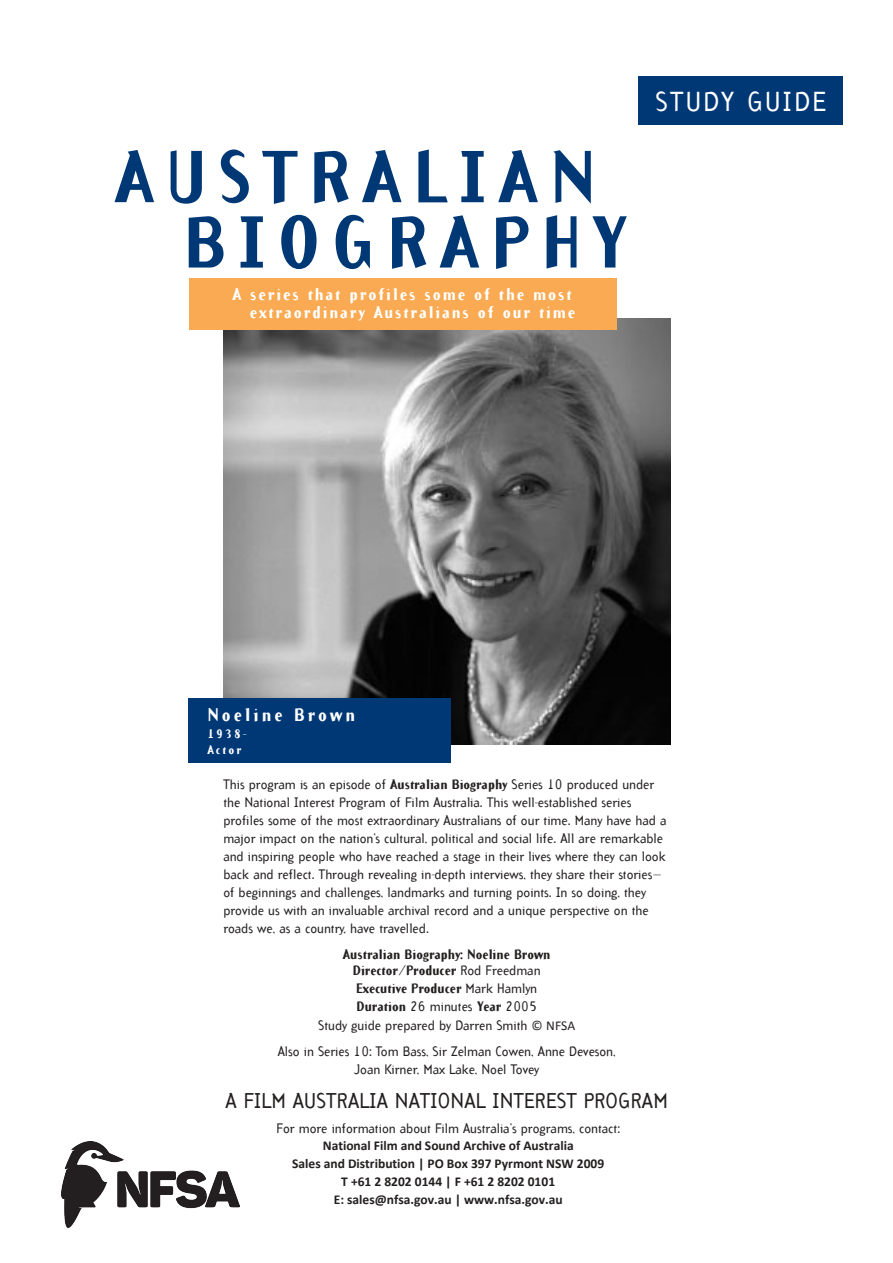
<style>
.page{position:relative;width:893px;height:1263px;background:#fff}
.page>*{position:absolute;margin:0;border:0;box-sizing:border-box;transform-origin:0 0}
.t1{font:700 72px/65.4px "Arbitrary";letter-spacing:.17em;color:#003876}
.t2{font:27px "Arbitrary";letter-spacing:.085em;color:#fff}
.t3{font:21px "Arbitrary";letter-spacing:.01em;color:#231f1f}
.t4{font:700 18px "Arbitrary";letter-spacing:.17em;color:#fff}
.t5{font:700 16.5px/18px "Arbitrary";letter-spacing:.115em;color:#fff;text-align:right}
.t6{font:13.5px/18px "Arbitrary";color:#231f1f;text-align:center}
.t7{font:700 13.5px/18px "Calibri";color:#231f1f;text-align:center}
.t8{font:700 13.5px/16.6px "Arbitrary";color:#231f1f;text-align:center}
.t9{font:700 12px/16.5px "Arbitrary";letter-spacing:.17em;color:#fff}
.s1{font-weight:700}
.s2{font-weight:400}
.s3{font-family:"Calibri"}
</style>
<div class="page">
<img style="left:223px;top:319px;width:447px;height:425px">
<div style="left:188px;top:699px;width:263px;height:64px;background:#003876"></div>
<div style="left:638px;top:77px;width:205px;height:48px;background:#003876"></div>
<div style="left:189px;top:278px;width:428px;height:51px;background:#faaa53"></div>
<img style="left:61px;top:1141px;width:178px;height:87px">
<h1 class="t1" style="left:184px;top:151px;width:443px;text-indent:-69px">AUSTRALIAN<br>BIOGRAPHY</h1>
<p class="t5" style="left:232px;top:287px;width:344px">A series that profiles some of the most extraordinary Australians of our time</p>
<h2 class="t2" style="left:655px;top:92px;width:172px">STUDY GUIDE</h2>
<h3 class="t4" style="left:207px;top:708px;width:149px">Noeline Brown</h3>
<p class="t9" style="left:207px;top:726px;width:41px">1938–<br>Actor</p>
<p class="t6" style="left:223px;top:776px;width:445px;text-align:left">This program is an episode of <span class="s1">Australian Biography</span> Series 10 produced under the National Interest Program of Film Australia. This well-established series profiles some of the most extraordinary Australians of our time. Many have had a major impact on the nation’s cultural, political and social life. All are remarkable and inspiring people who have reached a stage in their lives where they can look back and reflect. Through revealing in-depth interviews, they share their stories— of beginnings and challenges, landmarks and turning points. In so doing, they provide us with an invaluable archival record and a unique perspective on the roads we, as a country, have travelled.</p>
<p class="t8" style="left:343px;top:947px;width:209px">Australian Biography: Noeline Brown<br>Director/Producer <span class="s2">Rod Freedman</span></p>
<p class="t6" style="left:318px;top:981px;width:258px"><span class="s1">Executive Producer</span> Mark Hamlyn<br><span class="s1">Duration</span> 26 minutes <span class="s1">Year</span> 2005<br>Study guide prepared by Darren Smith <span class="s3">© NFSA</span></p>
<p class="t6" style="left:278px;top:1044px;width:339px">Also in Series 10: Tom Bass, Sir Zelman Cowen, Anne Deveson,<br>Joan Kirner, Max Lake, Noel Tovey</p>
<h3 class="t3" style="left:226px;top:1093px;width:443px">A FILM AUSTRALIA NATIONAL INTEREST PROGRAM</h3>
<p class="t6" style="left:276px;top:1121px;width:345px">For more information about Film Australia’s programs, contact:</p>
<p class="t7" style="left:292px;top:1137px;width:313px">National Film and Sound Archive of Australia<br>Sales and Distribution | PO Box 397 Pyrmont NSW 2009<br>T +61 2 8202 0144 | F +61 2 8202 0101<br>E: sales@nfsa.gov.au | www.nfsa.gov.au</p>
</div>
